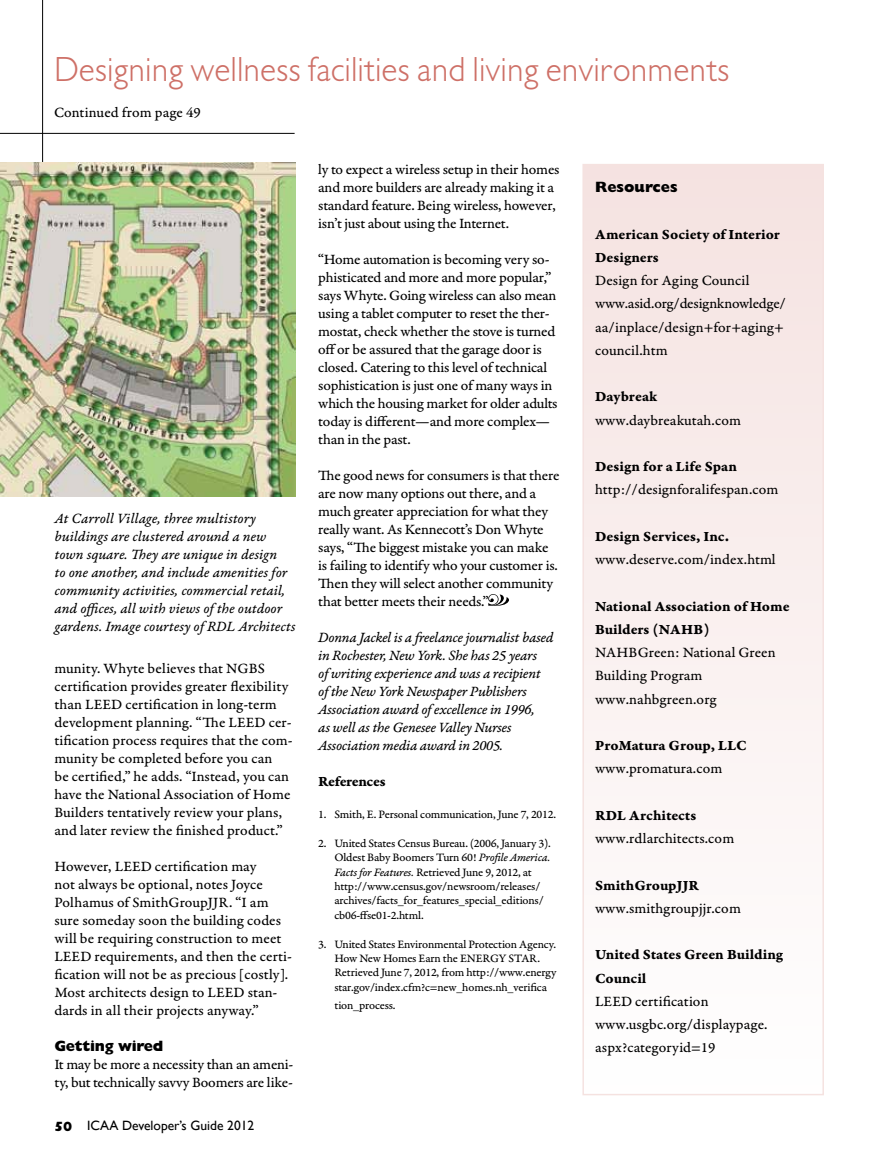
<style>
.page{position:relative;width:878px;height:1161px;background:#fff}
.page>*{position:absolute;margin:0;border:0;box-sizing:border-box;transform-origin:0 0}
.t1{font:36px "Gill Sans Lgt";color:#ce7067}
.t2{font:15px/18px "Garamond Premr Pro Capt";letter-spacing:-.005em;color:#000}
.t3{font:15px/18px "Garamond Premr Pro It Capt";letter-spacing:-.01em;color:#000}
.t4{font:15px/23.2px "Garamond Premr Pro Bd Capt";letter-spacing:-.005em;color:#000}
.t5{font:800 15px "Gill Sans";letter-spacing:-.02em;color:#000}
.t6{font:800 15px "Gill Sans";color:#000}
.t7{font:13.5px "Gill Sans";color:#000}
.t8{font:12px/14.4px "Garamond Premr Pro Capt";letter-spacing:-.02em;color:#000}
.s1{font-weight:800}
.s2{font-family:"Garamond Premr Pro It Capt"}
</style>
<div class="page">
<hr style="left:0;top:133px;width:294px;height:1px;background:#000">
<hr style="left:42px;top:0;width:1px;height:163px;background:#000">
<div style="left:583px;top:165px;width:240px;height:930px;background:linear-gradient(to bottom,#f5e2e0,#fff)"></div>
<svg style="left:488px;top:594px;width:21px;height:12px"></svg>
<img style="left:0;top:163px;width:296px;height:333px">
<h1 class="t1" style="left:54px;top:45px;width:676px">Designing wellness facilities and living environments</h1>
<p class="t2" style="left:54px;top:104px;width:148px">Continued from page 49</p>
<p class="t3" style="left:55px;top:510px;width:242px">At Carroll Village, three multistory buildings are clustered around a new town square. They are unique in design<br>to one another, and include amenities for community activities, commercial retail, and offices, all with views of the outdoor gardens. Image courtesy of RDL Architects</p>
<p class="t2" style="left:54px;top:660px;width:239px">munity. Whyte believes that NGBS certification provides greater flexibility than LEED certification in long-term development planning. “The LEED cer&shy;tification process requires that the com&shy;munity be completed before you can<br>be certified,” he adds. “Instead, you can have the National Association of Home Builders tentatively review your plans, and later review the finished product.”</p>
<p class="t2" style="left:54px;top:858px;width:239px">However, LEED certification may<br>not always be optional, notes Joyce Polhamus of SmithGroupJJR. “I am sure someday soon the building codes will be requiring construction to meet LEED requirements, and then the certi&shy;fication will not be as precious [costly].<br>Most architects design to LEED stan&shy;dards in all their projects anyway.”</p>
<p class="t5" style="left:54px;top:1037px;width:110px">Getting wired</p>
<p class="t2" style="left:54px;top:1056px;width:240px">It may be more a necessity than an ameni&shy;ty, but technically savvy Boomers are like-</p>
<p class="t7" style="left:54px;top:1117px;width:202px"><span class="s1">50</span> ICAA Developer’s Guide 2012</p>
<p class="t2" style="left:318px;top:160px;width:243px">ly to expect a wireless setup in their homes and more builders are already making it a standard feature. Being wireless, however, isn’t just about using the Internet.</p>
<p class="t2" style="left:318px;top:250px;width:241px">“Home automation is becoming very so&shy;phisticated and more and more popular,” says Whyte. Going wireless can also mean using a tablet computer to reset the ther&shy;mostat, check whether the stove is turned off or be assured that the garage door is closed. Catering to this level of technical sophistication is just one of many ways in which the housing market for older adults today is different—and more complex— than in the past.</p>
<p class="t2" style="left:318px;top:466px;width:243px">The good news for consumers is that there are now many options out there, and a much greater appreciation for what they really want. As Kennecott’s Don Whyte says, “The biggest mistake you can make is failing to identify who your customer is.<br>Then they will select another community that better meets their needs.”</p>
<p class="t3" style="left:318px;top:629px;width:237px">Donna Jackel is a freelance journalist based in Rochester, New York. She has 25 years<br>of writing experience and was a recipient of the New York Newspaper Publishers Association award of excellence in 1996,<br>as well as the Genesee Valley Nurses Association media award in 2005.</p>
<p class="t4" style="left:318px;top:770px;width:69px">References</p>
<p class="t8" style="left:318px;top:808px;width:239px">1. Smith, E. Personal communication, June 7, 2012.</p>
<p class="t8" style="left:334px;top:836px;width:218px;text-indent:-16px">2. United States Census Bureau. (2006, January 3).<br>Oldest Baby Boomers Turn 60! <span class="s2">Profile America.<br>Facts for Features.</span> Retrieved June 9, 2012, at http://www.census.gov/newsroom/releases/ archives/facts_for_features_special_editions/ cb06-ffse01-2.html.</p>
<p class="t8" style="left:334px;top:937px;width:224px;text-indent:-16px">3. United States Environmental Protection Agency.<br>How New Homes Earn the ENERGY STAR.<br>Retrieved June 7, 2012, from http://www.energy star.gov/index.cfm?c=new_homes.nh_verifica</p>
<p class="t8" style="left:334px;top:998px;width:63px">tion_process.</p>
<p class="t6" style="left:595px;top:178px;width:84px">Resources</p>
<p class="t4" style="left:595px;top:223px;width:186px">American Society of Interior<br>Designers</p>
<p class="t2" style="left:595px;top:269px;width:192px;line-height:23.2px">Design for Aging Council www.asid.org/designknowledge/ aa/inplace/design+for+aging+ council.htm</p>
<p class="t4" style="left:595px;top:385px;width:64px">Daybreak</p>
<p class="t2" style="left:595px;top:411px;width:147px">www.daybreakutah.com</p>
<p class="t4" style="left:595px;top:455px;width:143px">Design for a Life Span</p>
<p class="t2" style="left:595px;top:481px;width:185px">http://designforalifespan.com</p>
<p class="t4" style="left:595px;top:525px;width:135px">Design Services, Inc.</p>
<p class="t2" style="left:595px;top:551px;width:182px">www.deserve.com/index.html</p>
<p class="t4" style="left:595px;top:595px;width:196px">National Association of Home<br>Builders (NAHB)</p>
<p class="t2" style="left:595px;top:641px;width:182px;line-height:23.2px">NAHBGreen: National Green<br>Building Program www.nahbgreen.org</p>
<p class="t4" style="left:595px;top:734px;width:153px">ProMatura Group, LLC</p>
<p class="t2" style="left:595px;top:760px;width:129px">www.promatura.com</p>
<p class="t4" style="left:595px;top:804px;width:103px">RDL Architects</p>
<p class="t2" style="left:595px;top:830px;width:141px">www.rdlarchitects.com</p>
<p class="t4" style="left:595px;top:874px;width:105px">SmithGroupJJR</p>
<p class="t2" style="left:595px;top:900px;width:147px">www.smithgroupjjr.com</p>
<p class="t4" style="left:595px;top:943px;width:189px">United States Green Building<br>Council</p>
<p class="t2" style="left:595px;top:990px;width:174px;line-height:23.2px">LEED certification www.usgbc.org/displaypage. aspx?categoryid=19</p>
</div>
